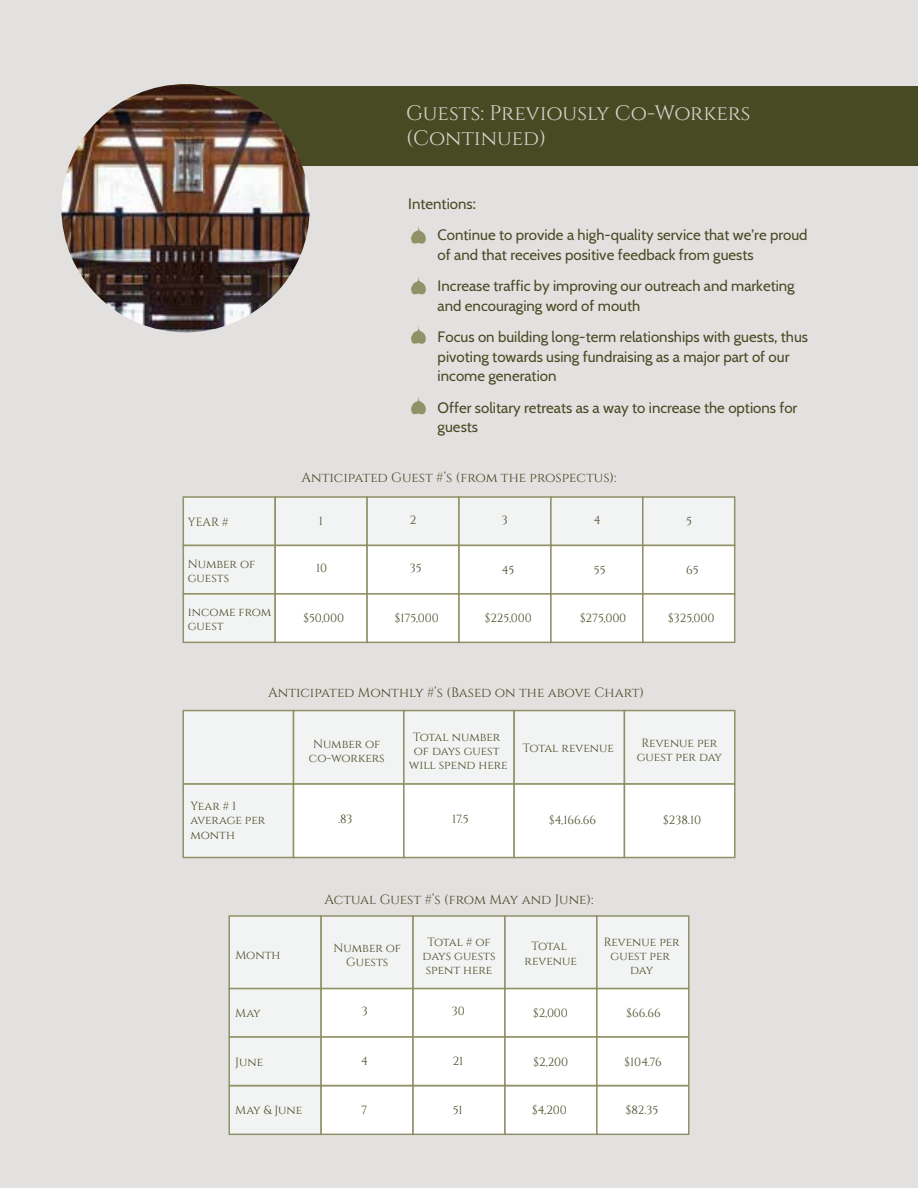
<style>
.page{position:relative;width:918px;height:1188px;background:#e2e1e0}
.page>*{position:absolute;margin:0;border:0;box-sizing:border-box;transform-origin:0 0}
.t1{font:21px/25.2px "Cinzel";color:#d5d4cd}
.t2{font:15px/31.5px "Cabin";color:#484a24}
.t3{font:13.5px "Cinzel";color:#484a24}
.t4{font:11.85px/14.2px "Cinzel";color:#484a24;text-align:center}
</style>
<div class="page">
<div style="left:202px;top:86px;width:716px;height:80px;background:#484a24"></div>
<svg style="left:411px;top:277px;width:15px;height:18px"></svg>
<svg style="left:411px;top:326px;width:15px;height:18px"></svg>
<svg style="left:411px;top:397px;width:15px;height:18px"></svg>
<svg style="left:411px;top:226px;width:15px;height:18px"></svg>
<div style="left:183px;top:496px;width:93px;height:50px;background:#f2f3f3;border:2px solid #919167"></div>
<div style="left:274px;top:496px;width:94px;height:50px;background:#f2f3f3;border:2px solid #919167"></div>
<div style="left:366px;top:496px;width:94px;height:50px;background:#f2f3f3;border:2px solid #919167"></div>
<div style="left:458px;top:496px;width:94px;height:50px;background:#f2f3f3;border:2px solid #919167"></div>
<div style="left:550px;top:496px;width:94px;height:50px;background:#f2f3f3;border:2px solid #919167"></div>
<div style="left:642px;top:496px;width:93px;height:50px;background:#f2f3f3;border:2px solid #919167"></div>
<div style="left:183px;top:545px;width:93px;height:50px;background:#f2f3f3;border:2px solid #919167"></div>
<div style="left:274px;top:545px;width:94px;height:50px;background:#fff;border:2px solid #919167"></div>
<div style="left:366px;top:545px;width:94px;height:50px;background:#fff;border:2px solid #919167"></div>
<div style="left:458px;top:545px;width:94px;height:50px;background:#fff;border:2px solid #919167"></div>
<div style="left:550px;top:545px;width:94px;height:50px;background:#fff;border:2px solid #919167"></div>
<div style="left:642px;top:545px;width:93px;height:50px;background:#fff;border:2px solid #919167"></div>
<div style="left:183px;top:593px;width:93px;height:50px;background:#f2f3f3;border:2px solid #919167"></div>
<div style="left:274px;top:593px;width:94px;height:50px;background:#fff;border:2px solid #919167"></div>
<div style="left:366px;top:593px;width:94px;height:50px;background:#fff;border:2px solid #919167"></div>
<div style="left:458px;top:593px;width:94px;height:50px;background:#fff;border:2px solid #919167"></div>
<div style="left:550px;top:593px;width:94px;height:50px;background:#fff;border:2px solid #919167"></div>
<div style="left:642px;top:593px;width:93px;height:50px;background:#fff;border:2px solid #919167"></div>
<div style="left:229px;top:915px;width:93px;height:74px;background:#f2f3f3;border:2px solid #919167"></div>
<div style="left:320px;top:915px;width:94px;height:74px;background:#f2f3f3;border:2px solid #919167"></div>
<div style="left:412px;top:915px;width:94px;height:74px;background:#f2f3f3;border:2px solid #919167"></div>
<div style="left:504px;top:915px;width:94px;height:74px;background:#f2f3f3;border:2px solid #919167"></div>
<div style="left:596px;top:915px;width:93px;height:74px;background:#f2f3f3;border:2px solid #919167"></div>
<div style="left:229px;top:988px;width:93px;height:50px;background:#f2f3f3;border:2px solid #919167"></div>
<div style="left:320px;top:988px;width:94px;height:50px;background:#fff;border:2px solid #919167"></div>
<div style="left:412px;top:988px;width:94px;height:50px;background:#fff;border:2px solid #919167"></div>
<div style="left:504px;top:988px;width:94px;height:50px;background:#fff;border:2px solid #919167"></div>
<div style="left:596px;top:988px;width:93px;height:50px;background:#fff;border:2px solid #919167"></div>
<div style="left:229px;top:1036px;width:93px;height:50px;background:#f2f3f3;border:2px solid #919167"></div>
<div style="left:320px;top:1036px;width:94px;height:50px;background:#fff;border:2px solid #919167"></div>
<div style="left:412px;top:1036px;width:94px;height:50px;background:#fff;border:2px solid #919167"></div>
<div style="left:504px;top:1036px;width:94px;height:50px;background:#fff;border:2px solid #919167"></div>
<div style="left:596px;top:1036px;width:93px;height:50px;background:#fff;border:2px solid #919167"></div>
<div style="left:229px;top:1085px;width:93px;height:50px;background:#f2f3f3;border:2px solid #919167"></div>
<div style="left:320px;top:1085px;width:94px;height:50px;background:#fff;border:2px solid #919167"></div>
<div style="left:412px;top:1085px;width:94px;height:50px;background:#fff;border:2px solid #919167"></div>
<div style="left:504px;top:1085px;width:94px;height:50px;background:#fff;border:2px solid #919167"></div>
<div style="left:596px;top:1085px;width:93px;height:50px;background:#fff;border:2px solid #919167"></div>
<div style="left:182px;top:710px;width:112px;height:75px;background:#f2f3f3;border:2px solid #919167"></div>
<div style="left:293px;top:710px;width:112px;height:75px;background:#f2f3f3;border:2px solid #919167"></div>
<div style="left:403px;top:710px;width:112px;height:75px;background:#f2f3f3;border:2px solid #919167"></div>
<div style="left:513px;top:710px;width:112px;height:75px;background:#f2f3f3;border:2px solid #919167"></div>
<div style="left:624px;top:710px;width:112px;height:75px;background:#f2f3f3;border:2px solid #919167"></div>
<div style="left:182px;top:783px;width:112px;height:75px;background:#f2f3f3;border:2px solid #919167"></div>
<div style="left:293px;top:783px;width:112px;height:75px;background:#fff;border:2px solid #919167"></div>
<div style="left:403px;top:783px;width:112px;height:75px;background:#fff;border:2px solid #919167"></div>
<div style="left:513px;top:783px;width:112px;height:75px;background:#fff;border:2px solid #919167"></div>
<div style="left:624px;top:783px;width:112px;height:75px;background:#fff;border:2px solid #919167"></div>
<img style="left:61px;top:84px;width:249px;height:248px;border-radius:124px">
<h1 class="t1" style="left:406px;top:101px;width:346px">Guests: Previously Co-Workers (Continued)</h1>
<p class="t2" style="left:438px;top:188px;width:371px;text-indent:-29px">Intentions:<br>Continue to provide a high-quality service that we’re proud</p>
<p class="t2" style="left:438px;top:239px;width:359px">of and that receives positive feedback from guests<br>Increase traffic by improving our outreach and marketing</p>
<p class="t2" style="left:438px;top:290px;width:372px">and encouraging word of mouth<br>Focus on building long-term relationships with guests, thus</p>
<p class="t2" style="left:438px;top:347px;width:353px;line-height:19.5px">pivoting towards using fundraising as a major part of our income generation</p>
<p class="t2" style="left:438px;top:398px;width:361px;line-height:19.5px">Offer solitary retreats as a way to increase the options for guests</p>
<p class="t4" style="left:188px;top:516px;width:42px">YEAR #</p>
<p class="t4" style="left:188px;top:557px;width:69px;text-align:left">Number of guests</p>
<p class="t4" style="left:188px;top:605px;width:85px;text-align:left">income from guest</p>
<p class="t3" style="left:302px;top:469px;width:316px">Anticipated Guest #’s (from the prospectus):</p>
<p class="t4" style="left:319px;top:514px;width:6px">1</p>
<p class="t4" style="left:410px;top:514px;width:8px">2</p>
<p class="t4" style="left:502px;top:514px;width:7px">3</p>
<p class="t4" style="left:594px;top:514px;width:8px">4</p>
<p class="t4" style="left:686px;top:514px;width:7px">5</p>
<p class="t4" style="left:316px;top:562px;width:13px">10</p>
<p class="t4" style="left:410px;top:562px;width:13px">35</p>
<p class="t4" style="left:502px;top:563px;width:14px">45</p>
<p class="t4" style="left:594px;top:563px;width:13px">55</p>
<p class="t4" style="left:686px;top:563px;width:14px">65</p>
<p class="t4" style="left:303px;top:611px;width:42px">$50,000</p>
<p class="t4" style="left:395px;top:611px;width:45px">$175,000</p>
<p class="t4" style="left:485px;top:611px;width:48px">$225,000</p>
<p class="t4" style="left:580px;top:611px;width:48px">$275,000</p>
<p class="t4" style="left:668px;top:611px;width:48px">$325,000</p>
<p class="t3" style="left:268px;top:684px;width:377px">Anticipated Monthly #’s (Based on the above Chart)</p>
<p class="t4" style="left:190px;top:799px;width:76px;text-align:left">Year # 1 average per month</p>
<p class="t4" style="left:235px;top:948px;width:47px">Month</p>
<p class="t4" style="left:235px;top:1006px;width:27px">May</p>
<p class="t4" style="left:235px;top:1055px;width:29px">June</p>
<p class="t4" style="left:309px;top:737px;width:77px">Number of co-workers</p>
<p class="t4" style="left:409px;top:730px;width:100px">Total number of days guest will spend here</p>
<p class="t4" style="left:523px;top:742px;width:93px">Total revenue</p>
<p class="t4" style="left:637px;top:736px;width:87px">Revenue per guest per day</p>
<p class="t4" style="left:338px;top:812px;width:16px">.83</p>
<p class="t4" style="left:452px;top:812px;width:18px">17.5</p>
<p class="t4" style="left:549px;top:813px;width:49px">$4,166.66</p>
<p class="t4" style="left:663px;top:813px;width:39px">$238.10</p>
<p class="t3" style="left:325px;top:891px;width:270px">Actual Guest #’s (from May and June):</p>
<p class="t4" style="left:334px;top:941px;width:69px">Number of<br>Guests</p>
<p class="t4" style="left:422px;top:935px;width:75px">Total # of days guests spent here</p>
<p class="t4" style="left:525px;top:940px;width:54px">Total revenue</p>
<p class="t4" style="left:604px;top:935px;width:77px">Revenue per guest per day</p>
<p class="t4" style="left:362px;top:1005px;width:7px">3</p>
<p class="t4" style="left:452px;top:1005px;width:15px">30</p>
<p class="t4" style="left:533px;top:1006px;width:36px">$2,000</p>
<p class="t4" style="left:627px;top:1006px;width:36px">$66.66</p>
<p class="t4" style="left:361px;top:1055px;width:8px">4</p>
<p class="t4" style="left:453px;top:1054px;width:12px">21</p>
<p class="t4" style="left:533px;top:1056px;width:36px">$2,200</p>
<p class="t4" style="left:625px;top:1056px;width:39px">$104.76</p>
<p class="t4" style="left:235px;top:1104px;width:68px">May &amp; June</p>
<p class="t4" style="left:361px;top:1103px;width:7px">7</p>
<p class="t4" style="left:453px;top:1103px;width:11px">51</p>
<p class="t4" style="left:532px;top:1103px;width:36px">$4,200</p>
<p class="t4" style="left:626px;top:1103px;width:34px">$82.35</p>
</div>
